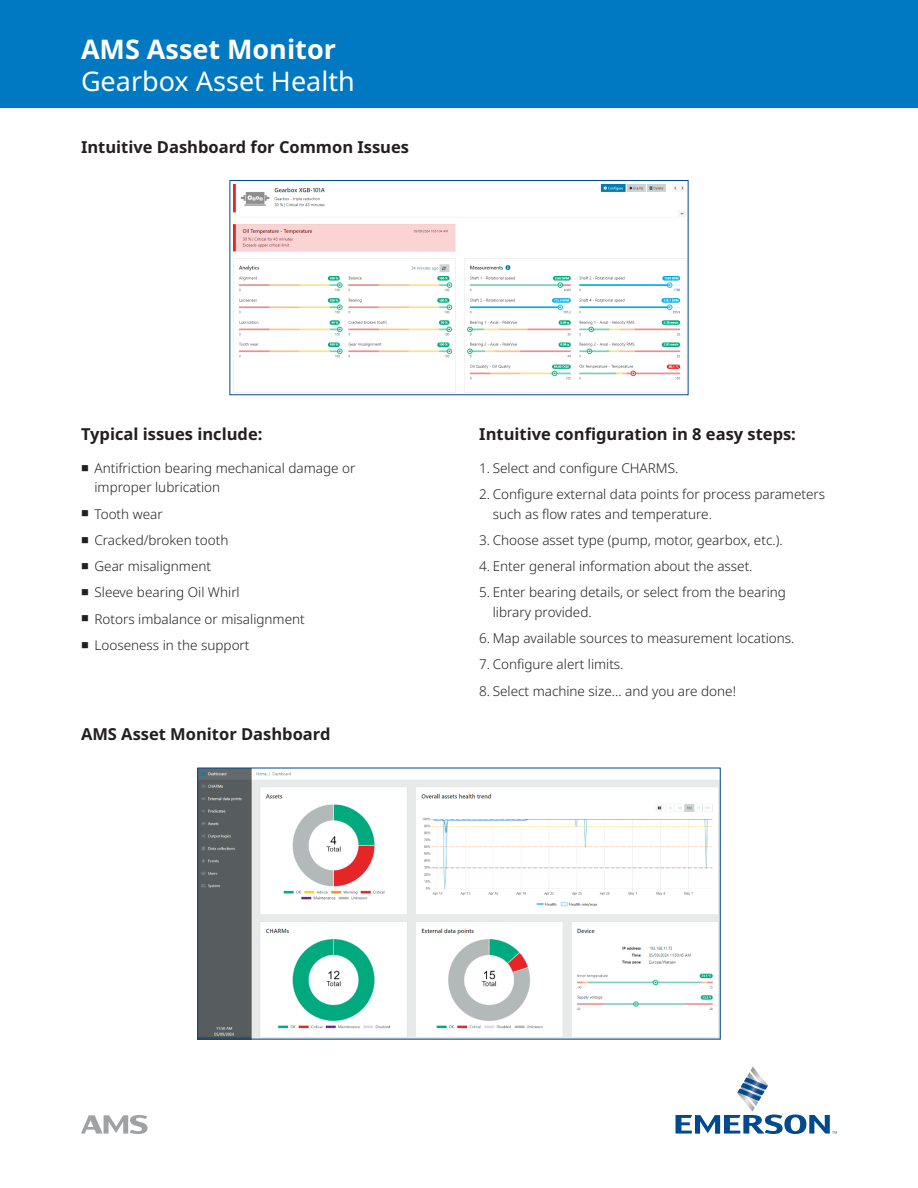
<style>
.page{position:relative;width:918px;height:1188px;background:#fff}
.page>*{position:absolute;margin:0;border:0;box-sizing:border-box;transform-origin:0 0}
.t1{font:27px "Noto Sans";color:#fff}
.t2{font:700 27px "Noto Sans";color:#fff}
.Subhead_2{font:700 16.5px "Noto Sans";color:#231f20}
.t3{font:300 13.5px/19.5px "Noto Sans";color:#231f20}
</style>
<div class="page">
<div style="left:0;top:0;width:918px;height:108px;background:#0079c2"></div>
<svg style="left:676px;top:1066px;width:161px;height:68px"></svg>
<svg style="left:81px;top:1115px;width:67px;height:19px"></svg>
<img style="left:233px;top:184px;width:453px;height:209px">
<div style="left:230px;top:180px;width:458px;height:215px;border:1px solid #004a8d"></div>
<img style="left:199px;top:770px;width:520px;height:268px">
<div style="left:197px;top:768px;width:524px;height:272px;border:1px solid #004a8d"></div>
<h1 class="t2" style="left:81px;top:34px;width:256px">AMS Asset Monitor</h1>
<h1 class="t1" style="left:81px;top:66px;width:275px">Gearbox Asset Health</h1>
<p class="Subhead_2" style="left:81px;top:137px;width:330px">Intuitive Dashboard for Common Issues</p>
<p class="Subhead_2" style="left:81px;top:424px;width:183px">Typical issues include:</p>
<p class="t3" style="left:94px;top:458px;width:262px">Antifriction bearing mechanical damage or improper lubrication</p>
<p class="t3" style="left:94px;top:504px;width:70px">Tooth wear</p>
<p class="t3" style="left:94px;top:530px;width:135px">Cracked/broken tooth</p>
<p class="t3" style="left:94px;top:557px;width:118px">Gear misalignment</p>
<p class="t3" style="left:94px;top:583px;width:147px">Sleeve bearing Oil Whirl</p>
<p class="t3" style="left:94px;top:609px;width:212px">Rotors imbalance or misalignment</p>
<p class="t3" style="left:94px;top:635px;width:157px">Looseness in the support</p>
<p class="Subhead_2" style="left:81px;top:725px;width:251px">AMS Asset Monitor Dashboard</p>
<p class="Subhead_2" style="left:479px;top:424px;width:318px">Intuitive configuration in 8 easy steps:</p>
<p class="t3" style="left:479px;top:458px;width:201px">1. Select and configure CHARMS.</p>
<p class="t3" style="left:493px;top:485px;width:334px;text-indent:-14px">2. Configure external data points for process parameters such as flow rates and temperature.</p>
<p class="t3" style="left:479px;top:530px;width:305px">3. Choose asset type (pump, motor, gearbox, etc.).</p>
<p class="t3" style="left:479px;top:557px;width:275px">4. Enter general information about the asset.</p>
<p class="t3" style="left:493px;top:583px;width:295px;text-indent:-14px">5. Enter bearing details, or select from the bearing library provided.</p>
<p class="t3" style="left:479px;top:629px;width:317px">6. Map available sources to measurement locations.</p>
<p class="t3" style="left:479px;top:655px;width:146px">7. Configure alert limits.</p>
<p class="t3" style="left:479px;top:681px;width:258px">8. Select machine size… and you are done!</p>
</div>
